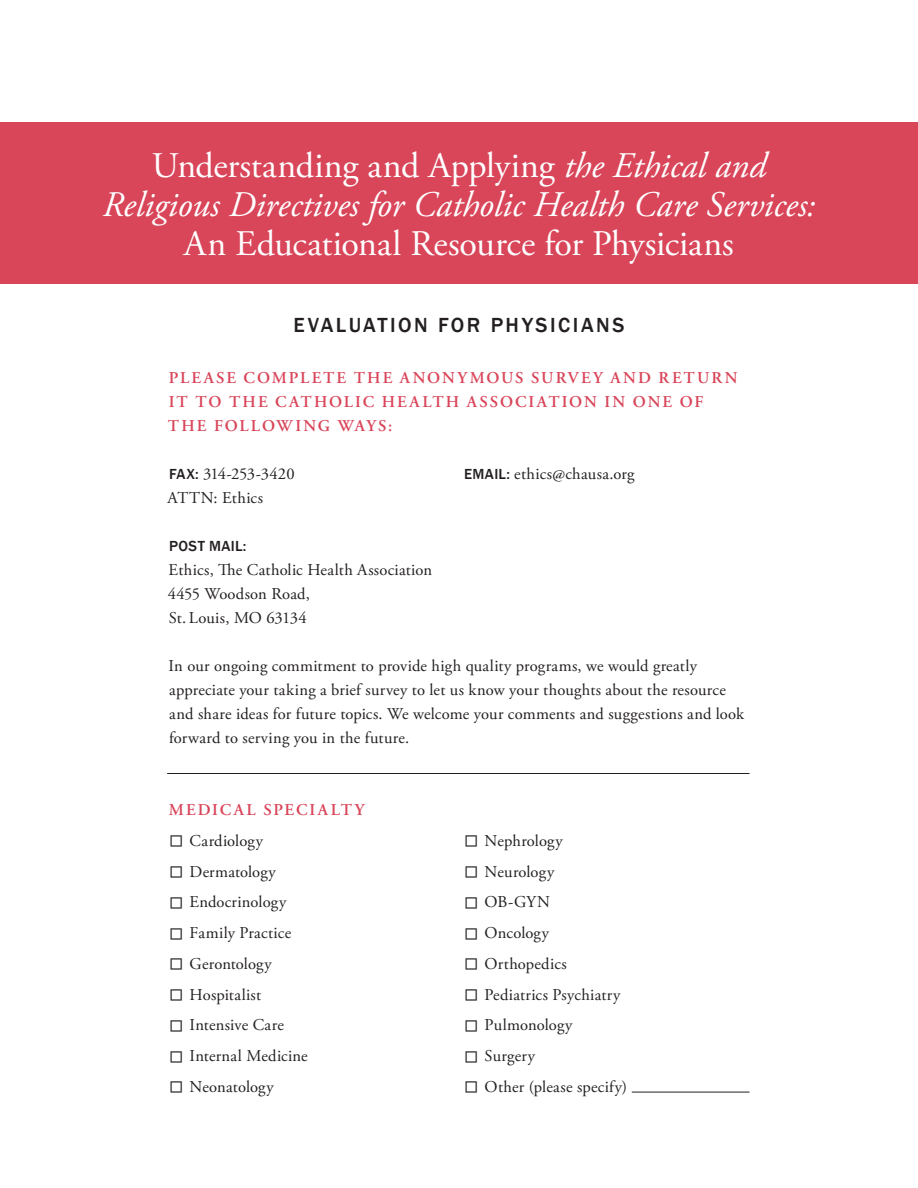
<style>
.page{position:relative;width:918px;height:1188px;background:#fff}
.page>*{position:absolute;margin:0;border:0;box-sizing:border-box;transform-origin:0 0}
.t1{font:italic 36px/39px "Adobe Garamond Pro";color:#fff;text-align:center}
.t2{font:500 21px "Franklin Gothic";letter-spacing:.12em;color:#231f20}
.t3{font:16.5px/24px "Adobe Garamond Pro";letter-spacing:.01em;color:#231f20}
.t4{font:600 16.5px/24px "Adobe Garamond Pro";letter-spacing:.125em;color:#d94559}
.t5{font:500 15px "Franklin Gothic";letter-spacing:.025em;color:#231f20}
.s1{font-style:normal}
.s2{font-family:"Franklin Gothic";font-weight:500;font-size:15px}
</style>
<div class="page">
<div style="left:0;top:122px;width:918px;height:162px;background:#d94559"></div>
<hr style="left:632px;top:1092px;width:118px;height:1px;background:#231f20">
<hr style="left:167px;top:773px;width:583px;height:1px;background:#231f20">
<p class="t1" style="left:102px;top:147px;width:715px"><span class="s1">Understanding and Applying</span> the Ethical and<br>Religious Directives for Catholic Health Care Services:<br><span class="s1">An Educational Resource for Physicians</span></p>
<p class="t2" style="left:294px;top:312px;width:332px">EVALUATION FOR PHYSICIANS</p>
<p class="t4" style="left:168px;top:366px;width:571px">PLEASE COMPLETE THE ANONYMOUS SURVEY AND RETURN<br>IT TO THE CATHOLIC HEALTH ASSOCIATION IN ONE OF<br>THE FOLLOWING WAYS:</p>
<p class="t3" style="left:168px;top:463px;width:129px"><span class="s2">FAX:</span> 314-253-3420<br>ATTN: Ethics</p>
<p class="t3" style="left:464px;top:463px;width:172px"><span class="s2">EMAIL:</span> ethics@chausa.org</p>
<p class="t5" style="left:169px;top:537px;width:79px">POST MAIL:</p>
<p class="t3" style="left:169px;top:559px;width:265px">Ethics, The Catholic Health Association</p>
<p class="t3" style="left:168px;top:583px;width:144px">4455 Woodson Road,</p>
<p class="t3" style="left:169px;top:607px;width:140px">St. Louis, MO 63134</p>
<p class="t3" style="left:168px;top:655px;width:577px">In our ongoing commitment to provide high quality programs, we would greatly appreciate your taking a brief survey to let us know your thoughts about the resource and share ideas for future topics. We welcome your comments and suggestions and look forward to serving you in the future.</p>
<p class="t4" style="left:169px;top:798px;width:197px">MEDICAL SPECIALTY</p>
<p class="t3" style="left:190px;top:829px;width:75px">Cardiology</p>
<p class="t3" style="left:190px;top:860px;width:88px">Dermatology</p>
<p class="t3" style="left:190px;top:891px;width:98px">Endocrinology</p>
<p class="t3" style="left:190px;top:922px;width:103px">Family Practice</p>
<p class="t3" style="left:190px;top:952px;width:83px">Gerontology</p>
<p class="t3" style="left:190px;top:983px;width:73px">Hospitalist</p>
<p class="t3" style="left:190px;top:1014px;width:96px">Intensive Care</p>
<p class="t3" style="left:190px;top:1045px;width:120px">Internal Medicine</p>
<p class="t3" style="left:190px;top:1075px;width:86px">Neonatology</p>
<p class="t3" style="left:485px;top:829px;width:79px">Nephrology</p>
<p class="t3" style="left:485px;top:860px;width:71px">Neurology</p>
<p class="t3" style="left:485px;top:891px;width:67px">OB-GYN</p>
<p class="t3" style="left:485px;top:922px;width:66px">Oncology</p>
<p class="t3" style="left:485px;top:952px;width:84px">Orthopedics</p>
<p class="t3" style="left:485px;top:983px;width:137px">Pediatrics Psychiatry</p>
<p class="t3" style="left:485px;top:1014px;width:89px">Pulmonology</p>
<p class="t3" style="left:485px;top:1045px;width:52px">Surgery</p>
<p class="t3" style="left:485px;top:1075px;width:144px">Other (please specify)</p>
</div>
